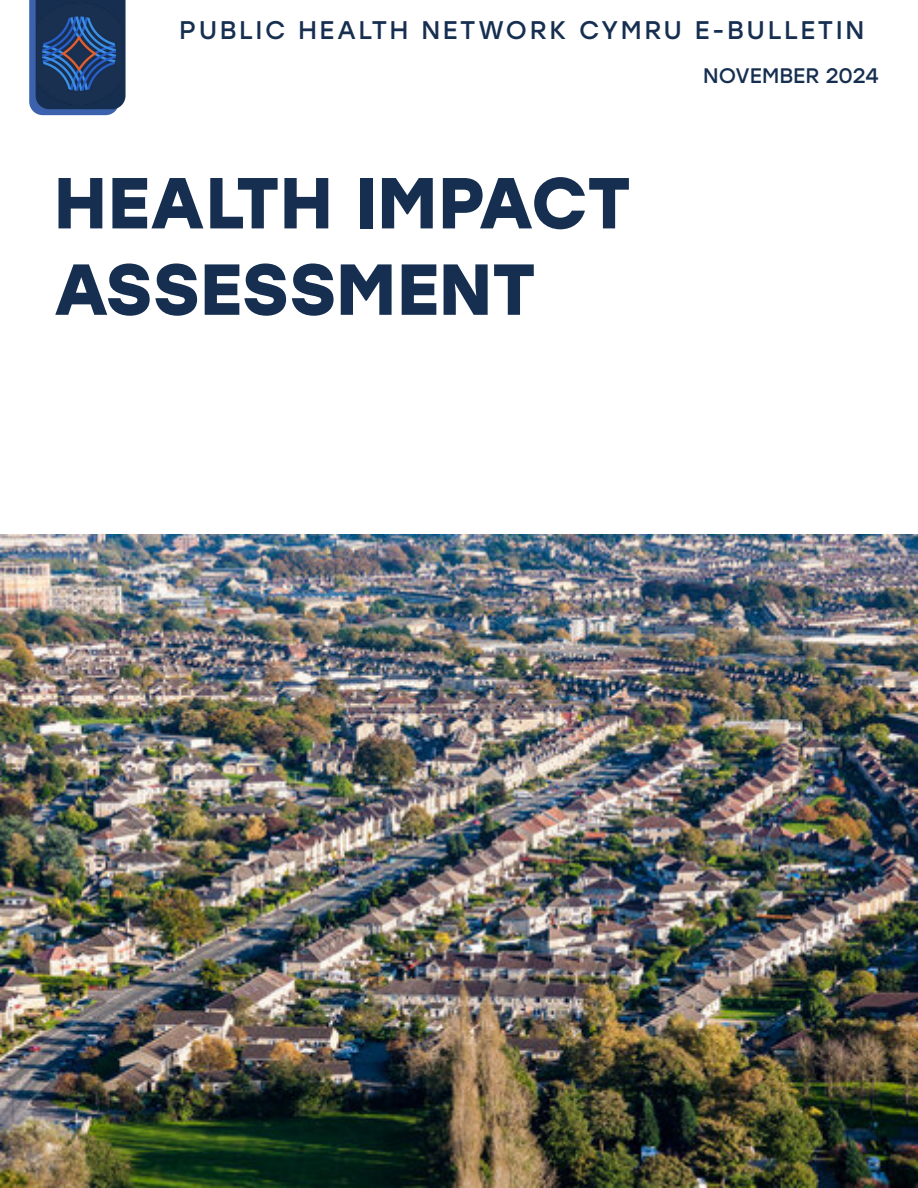
<style>
.page{position:relative;width:918px;height:1188px;background:#fff}
.page>*{position:absolute;margin:0;border:0;box-sizing:border-box;transform-origin:0 0}
.t1{font:700 72px/86.4px "Stolzl";color:#162f50}
.t2{font:25.5px "Stolzl";letter-spacing:.1em;color:#162f50}
.t3{font:21px "Stolzl";color:#162f50}
</style>
<div class="page">
<img style="left:0;top:535px;width:918px;height:653px">
<svg style="left:29px;top:0;width:97px;height:115px;background:#395585"></svg>
<img style="left:37px;top:3px;width:83px;height:101px">
<p class="t2" style="left:179px;top:12px;width:686px">PUBLIC HEALTH NETWORK CYMRU E-BULLETIN</p>
<p class="t3" style="left:703px;top:61px;width:177px">NOVEMBER 2024</p>
<h1 class="t1" style="left:53px;top:156px;width:579px">HEALTH IMPACT<br>ASSESSMENT</h1>
</div>
